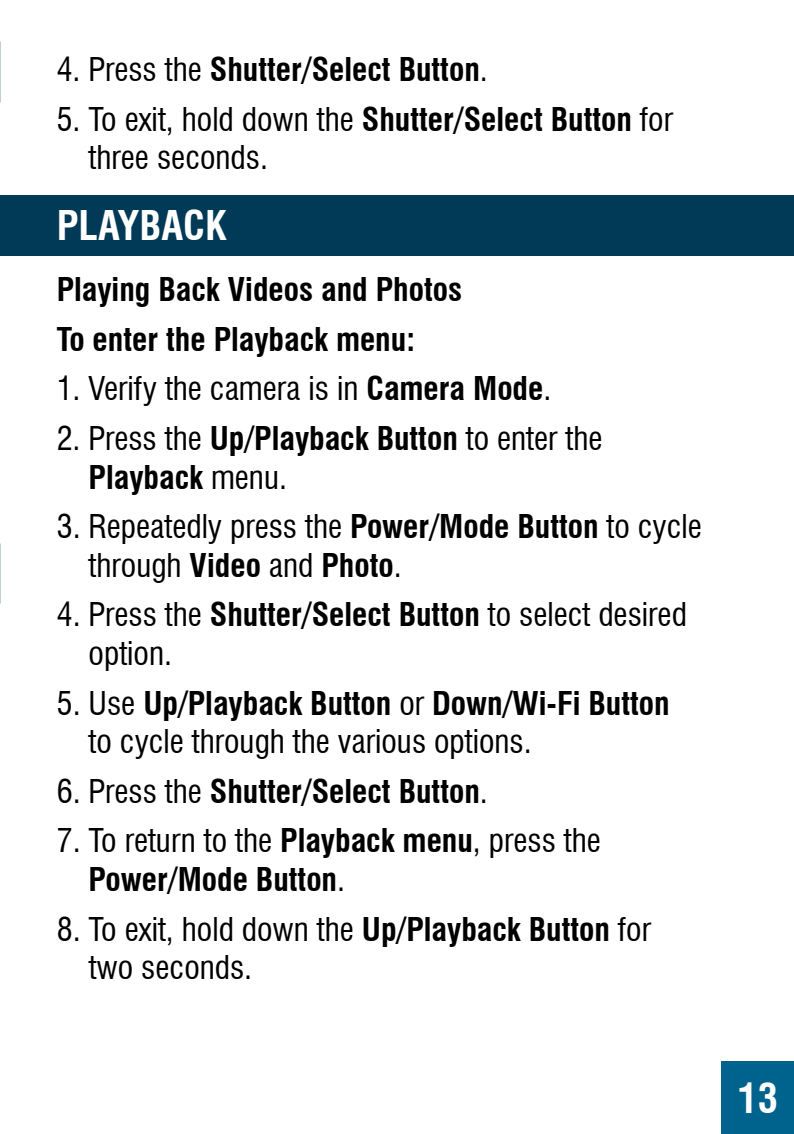
<style>
.page{position:relative;width:794px;height:1134px;background:#fff}
.page>*{position:absolute;margin:0;border:0;box-sizing:border-box;transform-origin:0 0}
.t1{font:700 condensed 40px "Swiss 721 BT";color:#fff}
.t2{font:condensed 32px/38.4px "Swiss 721 BT";color:#000}
.t3{font:700 condensed 32px/49.6px "Swiss 721 BT";color:#000}
.s1{font-weight:400}
.s2{font-weight:700}
</style>
<div class="page">
<div style="left:0;top:196px;width:794px;height:60px;background:#003a57"></div>
<div style="left:721px;top:1061px;width:73px;height:73px;background:#00638e"></div>
<p class="t3" style="left:57px;top:45px;width:432px"><span class="s1">4. Press the</span> Shutter/Select Button<span class="s1">.</span></p>
<p class="t2" style="left:89px;top:100px;width:586px;text-indent:-32px">5. To exit, hold down the <span class="s2">Shutter/Select Button</span> for three seconds.</p>
<p class="t1" style="left:57px;top:201px;width:172px">PLAYBACK</p>
<p class="t3" style="left:57px;top:264px;width:407px">Playing Back Videos and Photos<br>To enter the Playback menu:</p>
<p class="t2" style="left:57px;top:370px;width:496px">1. Verify the camera is in <span class="s2">Camera Mode</span>.</p>
<p class="t2" style="left:89px;top:419px;width:515px;text-indent:-32px">2. Press the <span class="s2">Up/Playback Button</span> to enter the<br><span class="s2">Playback</span> menu.</p>
<p class="t2" style="left:89px;top:507px;width:615px;text-indent:-32px">3. Repeatedly press the <span class="s2">Power/Mode Button</span> to cycle through <span class="s2">Video</span> and <span class="s2">Photo</span>.</p>
<p class="t2" style="left:89px;top:596px;width:600px;text-indent:-32px">4. Press the <span class="s2">Shutter/Select Button</span> to select desired option.</p>
<p class="t2" style="left:89px;top:684px;width:582px;text-indent:-32px">5. Use <span class="s2">Up/Playback Button</span> or <span class="s2">Down/Wi-Fi Button </span>to cycle through the various options.</p>
<p class="t3" style="left:57px;top:766px;width:432px"><span class="s1">6. Press the</span> Shutter/Select Button<span class="s1">.</span></p>
<p class="t3" style="left:89px;top:822px;width:514px;line-height:38.4px;text-indent:-32px"><span class="s1">7. To return to the</span> Playback menu<span class="s1">, press the<br></span>Power/Mode Button<span class="s1">.</span></p>
<p class="t2" style="left:89px;top:910px;width:564px;text-indent:-32px">8. To exit, hold down the <span class="s2">Up/Playback Button</span> for two seconds.</p>
<p class="t1" style="left:737px;top:1074px;width:41px">13</p>
</div>
